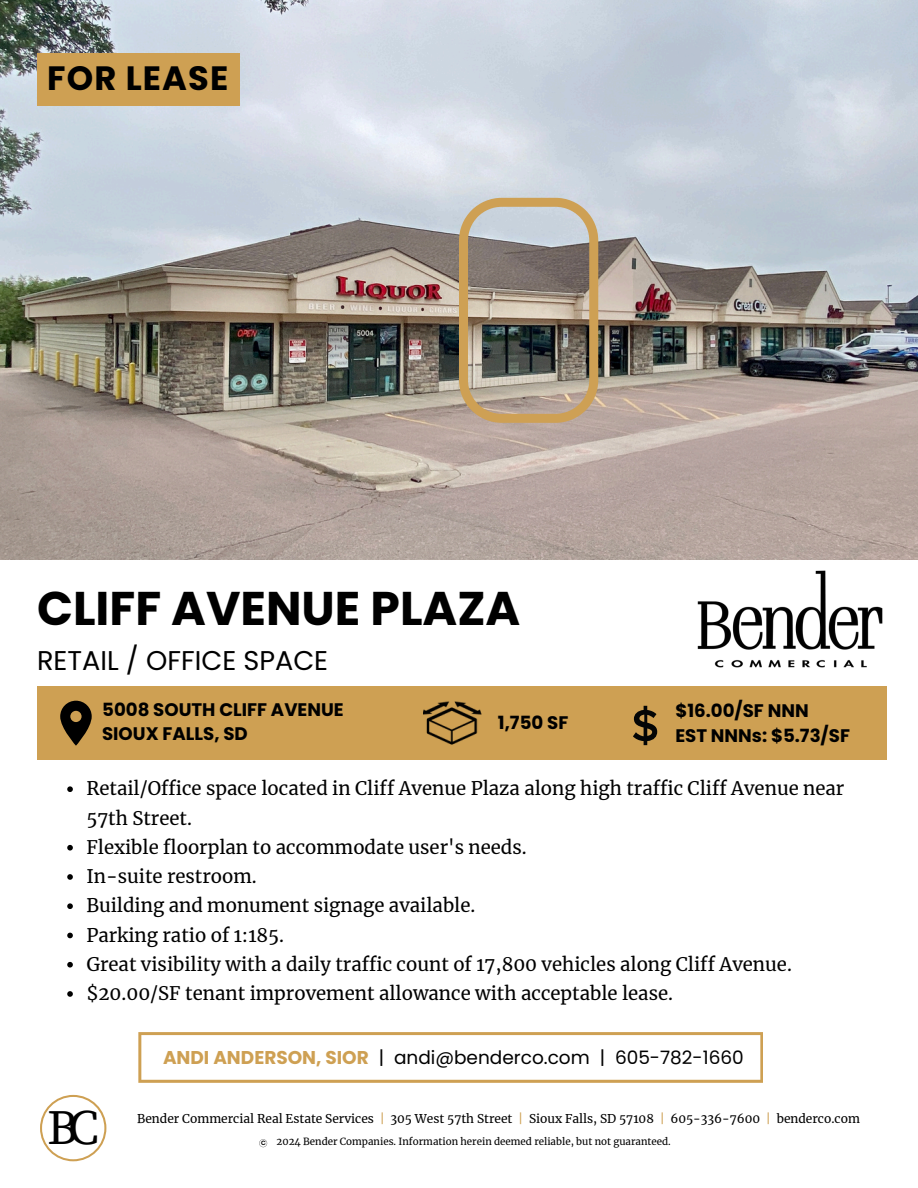
<style>
.page{position:relative;width:918px;height:1188px;background:#fff}
.page>*{position:absolute;margin:0;border:0;box-sizing:border-box;transform-origin:0 0}
.t1{font:48.9px "Source Serif Pro";color:#000}
.t2{font:700 47.25px "Poppins";color:#000}
.t3{font:700 33.75px "Poppins";letter-spacing:.035em;color:#000}
.t4{font:27.15px "Poppins";color:#000}
.t5{font:18.6px/29.2px "Merriweather";color:#000}
.t6{font:18.45px "Poppins";color:#000}
.t7{font:700 18.15px/24.8px "Poppins";color:#000}
.t8{font:12px "Merriweather";color:#000}
.t9{font:9.75px "Merriweather";color:#000}
.t10{font:700 6.6px "Cottorway Typeface";color:#000}
.s1{font-weight:700;color:#cea053}
.s2{color:#cea053}
</style>
<div class="page">
<img style="left:0;top:0;width:918px;height:560px">
<div style="left:37px;top:53px;width:203px;height:53px;background:#cea053"></div>
<svg style="left:138px;top:1032px;width:625px;height:51px"></svg>
<div style="left:37px;top:687px;width:850px;height:73px;background:#cea053"></div>
<svg style="left:60px;top:701px;width:32px;height:45px"></svg>
<svg style="left:633px;top:706px;width:24px;height:39px"></svg>
<img style="left:423px;top:701px;width:59px;height:44px">
<img style="left:688px;top:570px;width:199px;height:117px">
<svg style="left:40px;top:1095px;width:66px;height:66px"></svg>
<svg style="left:259px;top:1139px;width:8px;height:8px"></svg>
<svg style="left:459px;top:198px;width:139px;height:225px"></svg>
<svg style="left:67px;top:786px;width:6px;height:6px"></svg>
<svg style="left:67px;top:845px;width:6px;height:6px"></svg>
<svg style="left:67px;top:874px;width:6px;height:6px"></svg>
<svg style="left:67px;top:903px;width:6px;height:6px"></svg>
<svg style="left:67px;top:933px;width:6px;height:5px"></svg>
<svg style="left:67px;top:962px;width:6px;height:6px"></svg>
<svg style="left:67px;top:991px;width:6px;height:6px"></svg>
<p class="t3" style="left:47px;top:55px;width:183px">FOR LEASE</p>
<h6 class="t2" style="left:37px;top:575px;width:485px">CLIFF AVENUE PLAZA</h6>
<p class="t4" style="left:37px;top:641px;width:293px">RETAIL / OFFICE SPACE</p>
<p class="t7" style="left:102px;top:697px;width:243px">5008 SOUTH CLIFF AVENUE<br>SIOUX FALLS, SD</p>
<p class="t7" style="left:498px;top:710px;width:72px">1,750 SF</p>
<p class="t7" style="left:675px;top:698px;width:176px">$16.00/SF NNN<br>EST NNNs: $5.73/SF</p>
<h1 class="t5" style="left:86px;top:774px;width:760px">Retail/Office space located in Cliff Avenue Plaza along high traffic Cliff Avenue near<br>57th Street.</h1>
<h4 class="t5" style="left:86px;top:833px;width:442px">Flexible floorplan to accommodate user's needs.</h4>
<p class="t5" style="left:86px;top:862px;width:172px">In-suite restroom.</p>
<p class="t5" style="left:86px;top:891px;width:391px">Building and monument signage available.</p>
<h5 class="t5" style="left:86px;top:920px;width:199px">Parking ratio of 1:185.</h5>
<p class="t5" style="left:86px;top:950px;width:707px">Great visibility with a daily traffic count of 17,800 vehicles along Cliff Avenue.</p>
<h5 class="t5" style="left:86px;top:979px;width:588px">$20.00/SF tenant improvement allowance with acceptable lease.</h5>
<p class="t1" style="left:47px;top:1099px;width:53px">BC</p>
<p class="t6" style="left:163px;top:1044px;width:582px"><span class="s1">ANDI ANDERSON, SIOR</span> | andi@benderco.com | 605-782-1660</p>
<p class="t8" style="left:137px;top:1111px;width:529px">Bender Commercial Real Estate Services <span class="s2">|</span> 305 West 57th Street <span class="s2">|</span> Sioux Falls, SD 57108 <span class="s2">|</span></p>
<p class="t8" style="left:670px;top:1111px;width:191px">605-336-7600 <span class="s2">|</span> benderco.com</p>
<p class="t9" style="left:277px;top:1135px;width:396px">2024 Bender Companies. Information herein deemed reliable, but not guaranteed.</p>
<h2 class="t10" style="left:261px;top:1139px;width:6px">C</h2>
</div>
